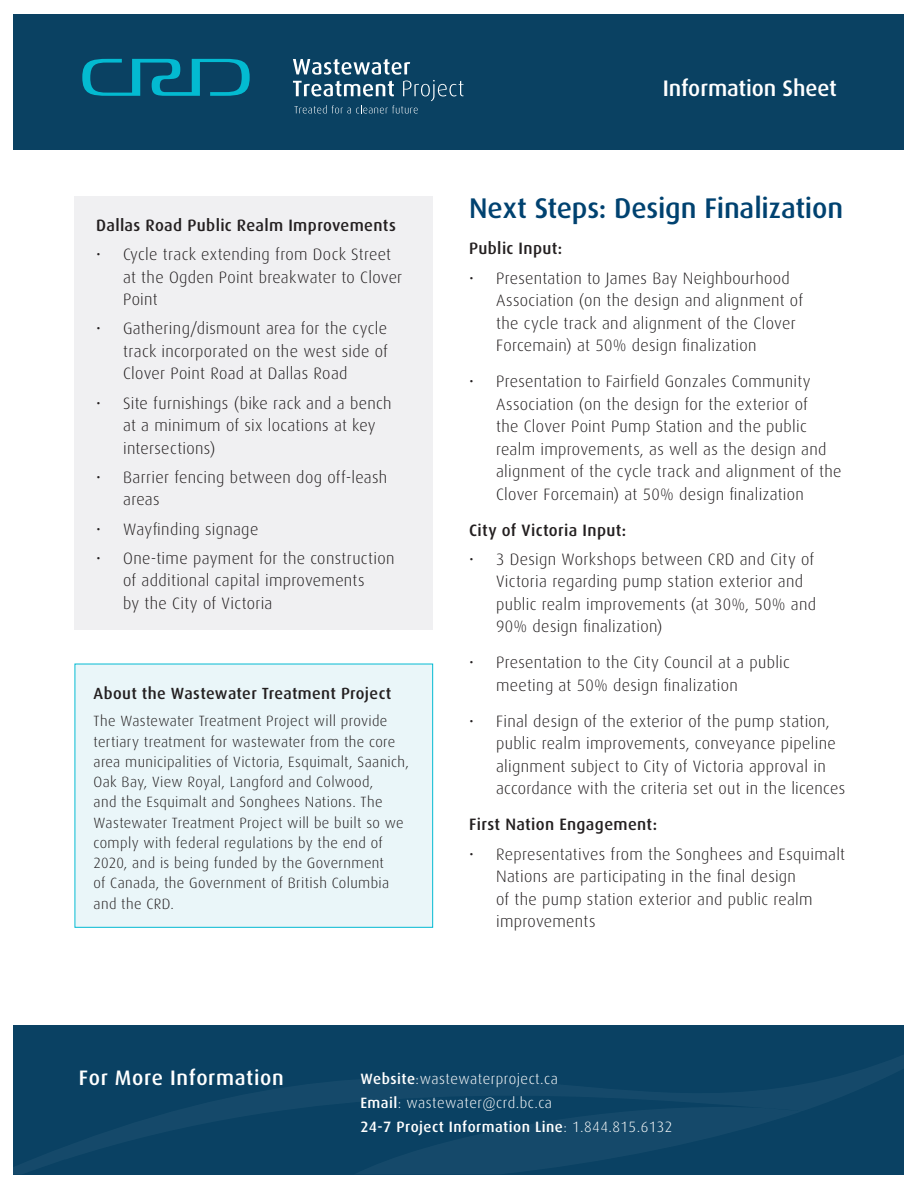
<style>
.page{position:relative;width:918px;height:1188px;background:#fff}
.page>*{position:absolute;margin:0;border:0;box-sizing:border-box;transform-origin:0 0}
.intro{font:500 28.5px "Dax OT";letter-spacing:-.005em;color:#004270}
.t1{font:500 22.5px "Dax OT";letter-spacing:-.005em;color:#fff}
.t2{font:500 21px "Dax OT";letter-spacing:.03em;color:#fff}
.t3{font:300 16.5px/22.5px "Dax OT";letter-spacing:.02em;color:#231f20}
.Body{font:500 16.5px "Dax OT";letter-spacing:.02em;color:#231f20}
.Body-2{font:500 16.2px "Dax OT";letter-spacing:.02em;color:#231f20}
.t4{font:300 15px/24px "Dax OT";letter-spacing:.03em;color:#fff}
.Body-3{font:300 14.85px/20.2px "Dax OT";letter-spacing:.025em;color:#231f20}
.s1{font-weight:500}
</style>
<div class="page">
<div style="left:14px;top:14px;width:890px;height:136px;background:#0a4162"></div>
<svg style="left:82px;top:59px;width:168px;height:37px"></svg>
<svg style="left:293px;top:59px;width:170px;height:55px"></svg>
<div style="left:75px;top:197px;width:358px;height:433px;background:#f0f0f2"></div>
<div style="left:14px;top:1025px;width:890px;height:149px;background:#0a4163"></div>
<svg style="left:13px;top:1042px;width:891px;height:132px"></svg>
<svg style="left:354px;top:1107px;width:448px;height:67px"></svg>
<div style="left:75px;top:664px;width:358px;height:263px;background:#eaf6f9"></div>
<div style="left:75px;top:664px;width:358px;height:264px;border:1px solid #05bbd3"></div>
<p class="Body" style="left:96px;top:209px;width:301px">Dallas Road Public Realm Improvements</p>
<p class="t3" style="left:123px;top:240px;width:281px;text-indent:-27px">• Cycle track extending from Dock Street at the Ogden Point breakwater to Clover<br>Point</p>
<p class="t3" style="left:123px;top:314px;width:266px;text-align:justify;text-indent:-27px">• Gathering/dismount area for the cycle track incorporated on the west side of Clover Point Road at Dallas Road</p>
<p class="t3" style="left:123px;top:389px;width:270px;text-indent:-27px">• Site furnishings (bike rack and a bench at a minimum of six locations at key intersections)</p>
<p class="t3" style="left:123px;top:463px;width:266px;text-indent:-27px">• Barrier fencing between dog off-leash areas</p>
<p class="t3" style="left:96px;top:515px;width:164px">• Wayfinding signage</p>
<p class="t3" style="left:123px;top:544px;width:273px;text-indent:-27px">• One-time payment for the construction of additional capital improvements<br>by the City of Victoria</p>
<p class="Body-2" style="left:94px;top:678px;width:299px">About the Wastewater Treatment Project</p>
<p class="Body-3" style="left:94px;top:708px;width:317px">The Wastewater Treatment Project will provide tertiary treatment for wastewater from the core area municipalities of Victoria, Esquimalt, Saanich, Oak Bay, View Royal, Langford and Colwood,<br>and the Esquimalt and Songhees Nations. The Wastewater Treatment Project will be built so we comply with federal regulations by the end of 2020, and is being funded by the Government<br>of Canada, the Government of British Columbia and the CRD.</p>
<h2 class="t1" style="left:663px;top:67px;width:176px">Information Sheet</h2>
<p class="intro" style="left:469px;top:181px;width:376px">Next Steps: Design Finalization</p>
<p class="Body" style="left:469px;top:233px;width:95px">Public Input:</p>
<p class="t3" style="left:496px;top:264px;width:309px;text-indent:-27px">• Presentation to James Bay Neighbourhood Association (on the design and alignment of the cycle track and alignment of the Clover Forcemain) at 50% design finalization</p>
<p class="t3" style="left:496px;top:367px;width:347px;text-indent:-27px">• Presentation to Fairfield Gonzales Community Association (on the design for the exterior of<br>the Clover Point Pump Station and the public realm improvements, as well as the design and alignment of the cycle track and alignment of the Clover Forcemain) at 50% design finalization</p>
<p class="Body" style="left:469px;top:514px;width:159px">City of Victoria Input:</p>
<p class="t3" style="left:496px;top:545px;width:322px;text-indent:-27px">• 3 Design Workshops between CRD and City of Victoria regarding pump station exterior and public realm improvements (at 30%, 50% and 90% design finalization)</p>
<p class="t3" style="left:496px;top:648px;width:295px;text-indent:-27px">• Presentation to the City Council at a public meeting at 50% design finalization</p>
<p class="t3" style="left:496px;top:707px;width:351px;text-indent:-27px">• Final design of the exterior of the pump station, public realm improvements, conveyance pipeline alignment subject to City of Victoria approval in accordance with the criteria set out in the licences</p>
<p class="Body" style="left:469px;top:809px;width:189px">First Nation Engagement:</p>
<p class="t3" style="left:496px;top:840px;width:351px;text-indent:-27px">• Representatives from the Songhees and Esquimalt Nations are participating in the final design<br>of the pump station exterior and public realm improvements</p>
<p class="t2" style="left:79px;top:1058px;width:206px">For More Information</p>
<p class="t4" style="left:360px;top:1064px;width:314px"><span class="s1">Website</span>: wastewaterproject.ca<br><span class="s1">Email</span>: wastewater@crd.bc.ca<br><span class="s1">24-7 Project Information Line</span>: 1.844.815.6132</p>
</div>
